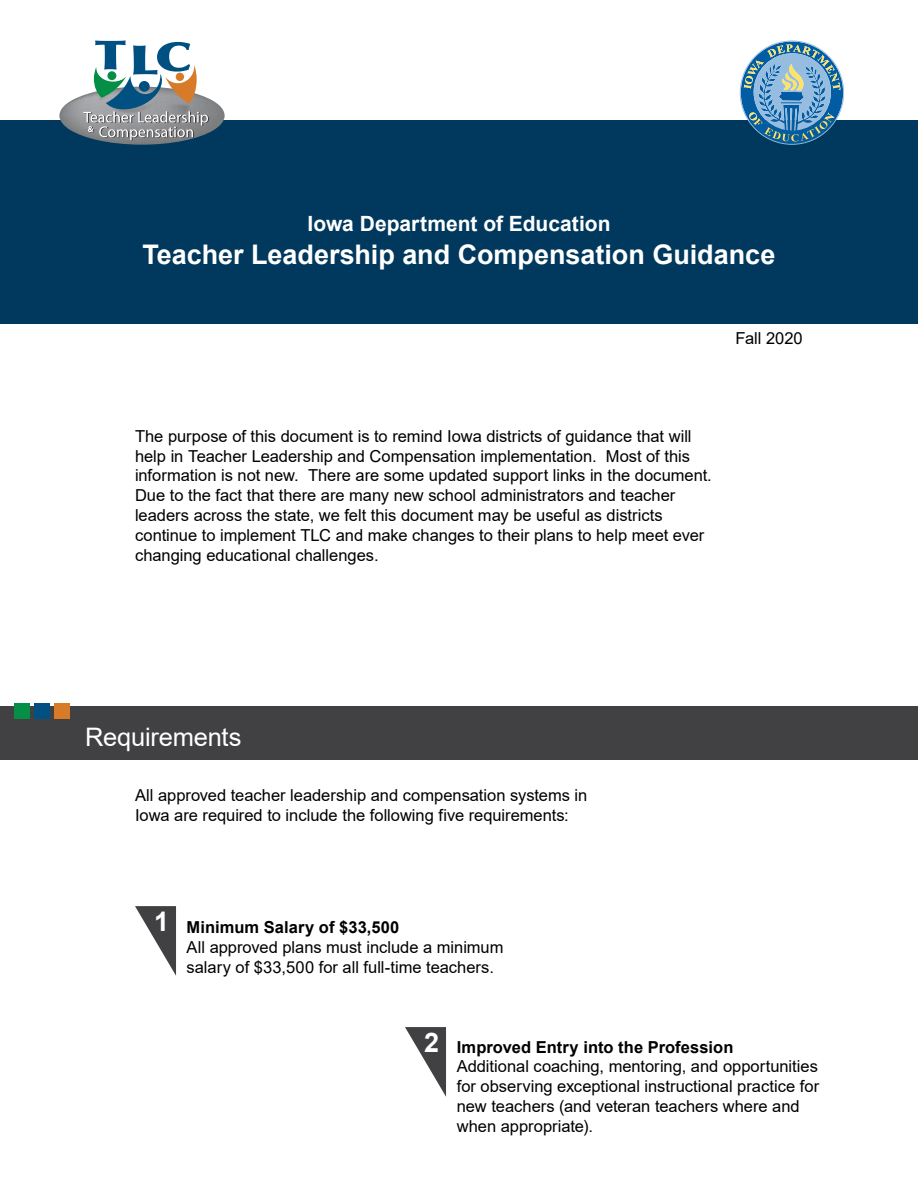
<style>
.page{position:relative;width:918px;height:1188px;background:#fff}
.page>*{position:absolute;margin:0;border:0;box-sizing:border-box;transform-origin:0 0}
.t1{font:700 27px "Arial";color:#fff}
.t2{font:25.5px "Arial";letter-spacing:-.01em;color:#fff}
.t3{font:700 21px "Arial";color:#fff}
.t4{font:16.5px/19.8px "Arial";color:#000}
.t5{font:700 16.5px "Arial";letter-spacing:.005em;color:#000}
</style>
<div class="page">
<svg style="left:135px;top:906px;width:41px;height:70px"></svg>
<div style="left:0;top:121px;width:918px;height:203px;background:#00395d"></div>
<div style="left:0;top:706px;width:918px;height:54px;background:#414042"></div>
<svg style="left:59px;top:40px;width:166px;height:105px"></svg>
<svg style="left:740px;top:40px;width:104px;height:105px"></svg>
<div style="left:34px;top:703px;width:16px;height:16px;background:#005082"></div>
<div style="left:54px;top:703px;width:16px;height:16px;background:#d77b28"></div>
<div style="left:14px;top:703px;width:16px;height:16px;background:#058f46"></div>
<svg style="left:405px;top:1027px;width:41px;height:70px"></svg>
<p class="t3" style="left:308px;top:209px;width:304px">Iowa Department of Education</p>
<p class="t1" style="left:143px;top:235px;width:634px">Teacher Leadership and Compensation Guidance</p>
<p class="t4" style="left:735px;top:328px;width:69px">Fall 2020</p>
<p class="t4" style="left:135px;top:426px;width:578px">The purpose of this document is to remind Iowa districts of guidance that will help in Teacher Leadership and Compensation implementation. Most of this information is not new. There are some updated support links in the document.<br>Due to the fact that there are many new school administrators and teacher leaders across the state, we felt this document may be useful as districts continue to implement TLC and make changes to their plans to help meet ever changing educational challenges.</p>
<p class="t2" style="left:85px;top:719px;width:158px">Requirements</p>
<p class="t4" style="left:135px;top:786px;width:454px">All approved teacher leadership and compensation systems in<br>Iowa are required to include the following five requirements:</p>
<p class="t1" style="left:154px;top:902px;width:17px">1</p>
<p class="t5" style="left:187px;top:916px;width:214px">Minimum Salary of $33,500</p>
<p class="t4" style="left:187px;top:937px;width:318px">All approved plans must include a minimum salary of $33,500 for all full-time teachers.</p>
<p class="t1" style="left:424px;top:1023px;width:17px">2</p>
<p class="t5" style="left:457px;top:1035px;width:278px">Improved Entry into the Profession</p>
<p class="t4" style="left:457px;top:1057px;width:364px">Additional coaching, mentoring, and opportunities for observing exceptional instructional practice for new teachers (and veteran teachers where and when appropriate).</p>
</div>
